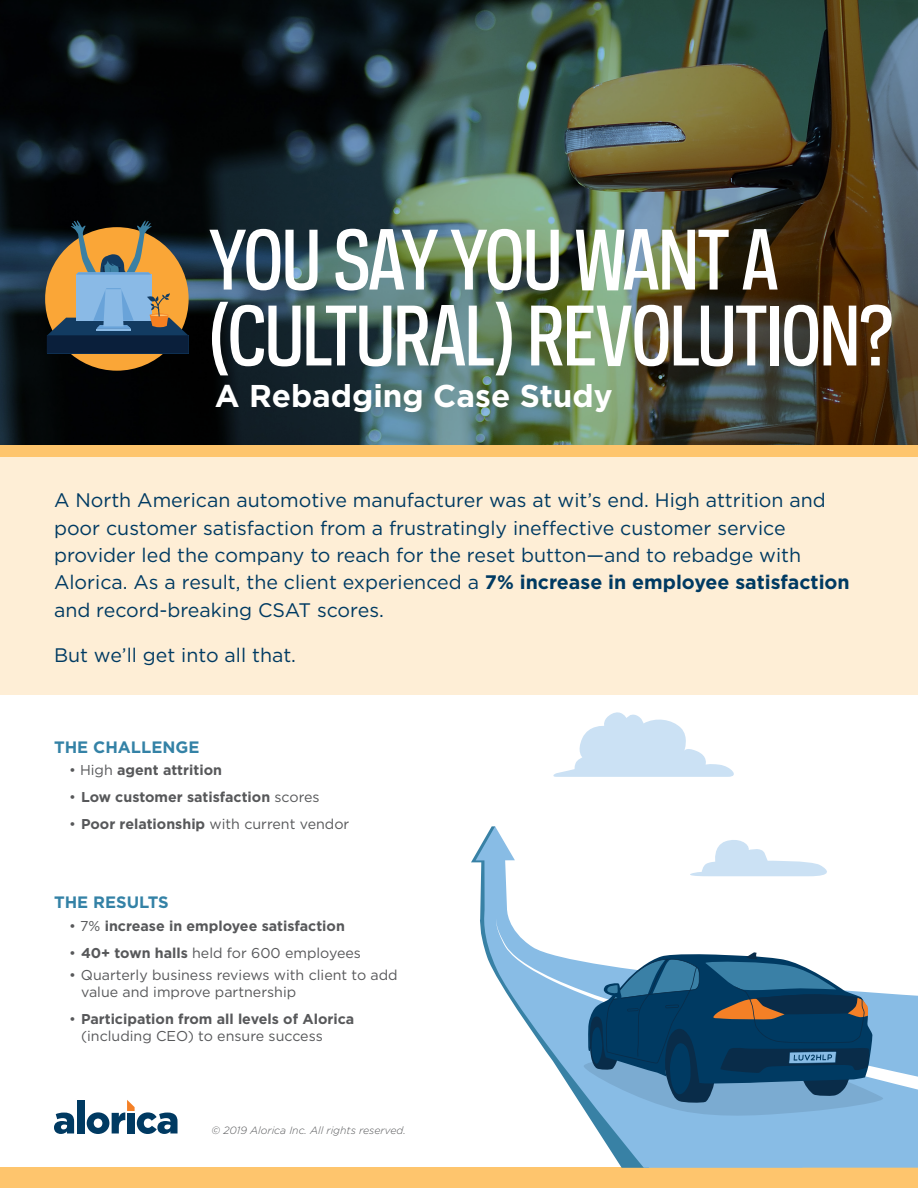
<style>
.page{position:relative;width:918px;height:1188px;background:#fff}
.page>*{position:absolute;margin:0;border:0;box-sizing:border-box;transform-origin:0 0}
.t1{font:500 76.65px/75.9px "Polaris Condensed";letter-spacing:-.03em;color:#fff}
.t2{font:700 31.5px "Gotham";color:#fff}
.t3{font:19.65px/27.5px "Gotham";color:#003a62}
.t4{font:700 16.5px "Gotham";color:#3482a6}
.t5{font:700 14.25px/17.1px "Gotham";color:#57585a}
.t6{font:14.25px/17.1px "Gotham";color:#57585a}
.t7{font:italic 300 10.5px "Gotham";color:#57585a}
.s1{font-weight:700}
.s2{font-weight:400}
</style>
<div class="page">
<img style="left:0;top:0;width:918px;height:445px">
<div style="left:0;top:451px;width:918px;height:244px;background:#feeed6"></div>
<div style="left:0;top:1168px;width:918px;height:20px;background:#fec56d"></div>
<div style="left:0;top:445px;width:918px;height:11px;background:#fec56d"></div>
<div style="left:45px;top:227px;width:144px;height:144px;background:#faa637;border-radius:50%"></div>
<svg style="left:481px;top:860px;width:437px;height:308px"></svg>
<svg style="left:476px;top:826px;width:39px;height:34px"></svg>
<svg style="left:496px;top:918px;width:422px;height:173px"></svg>
<svg style="left:584px;top:952px;width:299px;height:164px;background:#457291"></svg>
<svg style="left:553px;top:712px;width:181px;height:65px"></svg>
<svg style="left:679px;top:840px;width:154px;height:36px"></svg>
<svg style="left:47px;top:220px;width:142px;height:133px"></svg>
<svg style="left:54px;top:1113px;width:20px;height:21px"></svg>
<div style="left:77px;top:1100px;width:7px;height:34px;background:#003a62"></div>
<svg style="left:87px;top:1100px;width:91px;height:34px"></svg>
<p class="t1" style="left:208px;top:221px;width:687px">YOU SAY YOU WANT A (CULTURAL) REVOLUTION?</p>
<p class="t2" style="left:215px;top:375px;width:399px">A Rebadging Case Study</p>
<p class="t3" style="left:54px;top:486px;width:797px">A North American automotive manufacturer was at wit’s end. High attrition and poor customer satisfaction from a frustratingly ineffective customer service provider led the company to reach for the reset button—and to rebadge with Alorica. As a result, the client experienced a <span class="s1">7% increase in employee satisfaction </span>and record-breaking CSAT scores.</p>
<p class="t3" style="left:54px;top:641px;width:244px">But we’ll get into all that.</p>
<p class="t4" style="left:54px;top:736px;width:147px">THE CHALLENGE</p>
<p class="t5" style="left:69px;top:761px;width:155px"><span class="s2">• High</span> agent attrition</p>
<p class="t5" style="left:69px;top:788px;width:252px"><span class="s2">•</span> Low customer satisfaction <span class="s2">scores</span></p>
<p class="t6" style="left:69px;top:815px;width:282px">• <span class="s1">Poor relationship</span> with current vendor</p>
<p class="t4" style="left:54px;top:891px;width:116px">THE RESULTS</p>
<p class="t5" style="left:69px;top:917px;width:277px"><span class="s2">• 7%</span> increase in employee satisfaction</p>
<p class="t6" style="left:69px;top:944px;width:294px">• <span class="s1">40+ town halls</span> held for 600 employees</p>
<p class="t6" style="left:81px;top:966px;width:318px;text-indent:-12px">• Quarterly business reviews with client to add value and improve partnership</p>
<p class="t5" style="left:81px;top:1010px;width:275px;text-indent:-12px"><span class="s2">•</span> Participation from all levels of Alorica <span class="s2">(including CEO) to ensure success</span></p>
<p class="t7" style="left:212px;top:1124px;width:196px">© 2019 Alorica Inc. All rights reserved.</p>
</div>
